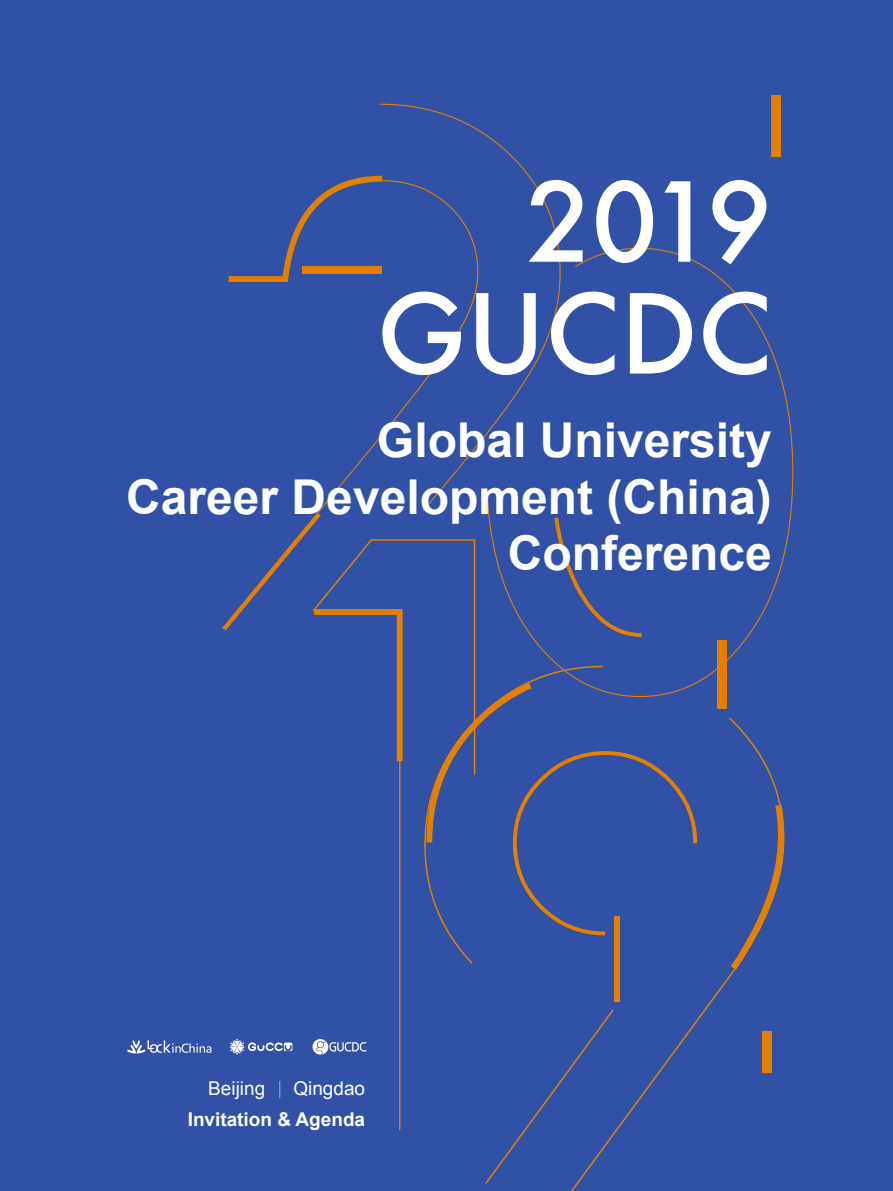
<style>
.page{position:relative;width:893px;height:1191px;background:#3151a7}
.page>*{position:absolute;margin:0;border:0;box-sizing:border-box;transform-origin:0 0}
.t1{font:500 106.65px/111.8px "Futura";color:#fff;text-align:right}
.t2{font:700 48px/56.7px "Arial";color:#fff;text-align:right}
.t3{font:700 18.9px/31.5px "Arial";color:#fff;text-align:right}
.s1{font-weight:400}
.s2{font-family:"Adobe Song Std";font-weight:300}
</style>
<div class="page">
<svg style="left:379px;top:103px;width:180px;height:341px"></svg>
<svg style="left:351px;top:173px;width:37px;height:7px"></svg>
<svg style="left:487px;top:247px;width:307px;height:418px"></svg>
<svg style="left:317px;top:629px;width:159px;height:501px"></svg>
<svg style="left:552px;top:513px;width:93px;height:126px"></svg>
<svg style="left:224px;top:629px;width:182px;height:138px"></svg>
<svg style="left:222px;top:180px;width:257px;height:449px"></svg>
<svg style="left:424px;top:665px;width:361px;height:526px"></svg>
<div style="left:717px;top:639px;width:9px;height:69px;background:#e38000"></div>
<div style="left:762px;top:1031px;width:9px;height:41px;background:#e38000"></div>
<svg style="left:127px;top:1040px;width:84px;height:13px"></svg>
<svg style="left:312px;top:1039px;width:54px;height:15px"></svg>
<svg style="left:229px;top:1039px;width:63px;height:15px"></svg>
<div style="left:302px;top:266px;width:80px;height:8px;background:#e38000"></div>
<div style="left:771px;top:95px;width:10px;height:62px;background:#e38000"></div>
<div style="left:615px;top:916px;width:5px;height:85px;background:#e38000"></div>
<h1 class="t1" style="left:377px;top:165px;width:397px">2019<br>GUCDC</h1>
<p class="t2" style="left:126px;top:413px;width:647px">Global University<br>Career Development (China)<br>Conference</p>
<p class="t3" style="left:188px;top:1073px;width:179px"><span class="s1">Beijing</span> <span class="s2">｜</span> <span class="s1">Qingdao<br></span>Invitation &amp; Agenda</p>
</div>
